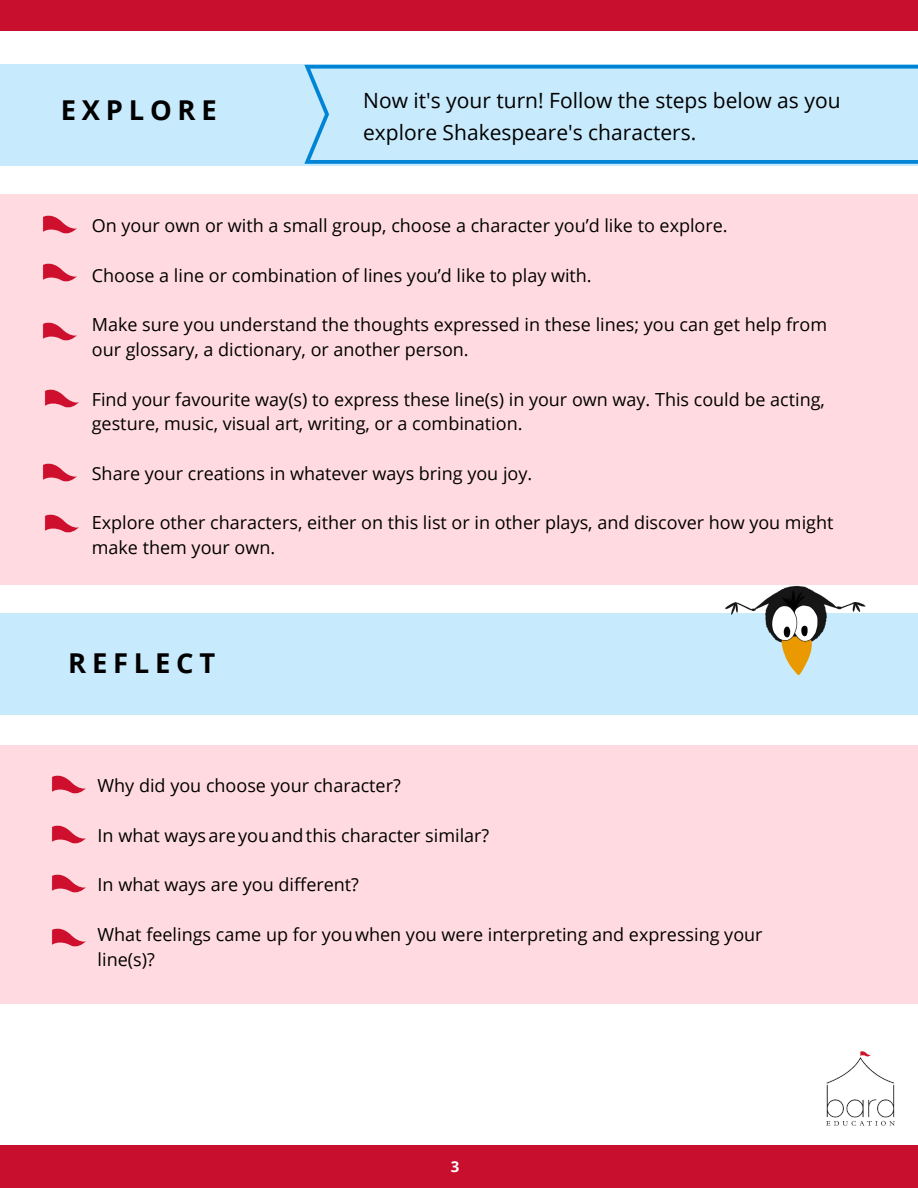
<style>
.page{position:relative;width:918px;height:1188px;background:#fff}
.page>*{position:absolute;margin:0;border:0;box-sizing:border-box;transform-origin:0 0}
.t1{font:700 27.3px "Open Sans";letter-spacing:.21em;color:#000}
.t2{font:21px/32.7px "Open Sans";color:#000}
.t3{font:18px/24.8px "Open Sans";color:#000}
.t4{font:700 15px "Open Sans";color:#fff}
</style>
<div class="page">
<div style="left:0;top:0;width:918px;height:30px;background:#c8102e"></div>
<div style="left:0;top:1146px;width:918px;height:42px;background:#c8102e"></div>
<img style="left:826px;top:1051px;width:69px;height:74px">
<div style="left:0;top:195px;width:918px;height:390px;background:#ffdbe1"></div>
<img style="left:43px;top:215px;width:34px;height:18px">
<div style="left:0;top:65px;width:918px;height:101px;background:#c8eafd"></div>
<svg style="left:304px;top:65px;width:614px;height:99px"></svg>
<img style="left:43px;top:263px;width:34px;height:18px">
<img style="left:43px;top:323px;width:34px;height:18px">
<img style="left:45px;top:390px;width:33px;height:18px">
<img style="left:43px;top:463px;width:34px;height:18px">
<img style="left:45px;top:515px;width:33px;height:18px">
<div style="left:0;top:613px;width:918px;height:101px;background:#c8eafd"></div>
<div style="left:0;top:745px;width:918px;height:259px;background:#ffdbe1"></div>
<img style="left:725px;top:585px;width:141px;height:91px">
<img style="left:52px;top:775px;width:33px;height:18px">
<img style="left:52px;top:825px;width:33px;height:18px">
<img style="left:52px;top:875px;width:33px;height:18px">
<img style="left:52px;top:929px;width:33px;height:18px">
<p class="t1" style="left:61px;top:91px;width:157px">EXPLORE</p>
<p class="t2" style="left:363px;top:83px;width:479px">Now it's your turn! Follow the steps below as you explore Shakespeare's characters.</p>
<p class="t3" style="left:92px;top:213px;width:637px">On your own or with a small group, choose a character you’d like to explore.</p>
<p class="t3" style="left:92px;top:263px;width:501px">Choose a line or combination of lines you’d like to play with.</p>
<p class="t3" style="left:92px;top:312px;width:737px">Make sure you understand the thoughts expressed in these lines; you can get help from our glossary, a dictionary, or another person.</p>
<p class="t3" style="left:92px;top:386px;width:735px">Find your favourite way(s) to express these line(s) in your own way. This could be acting, gesture, music, visual art, writing, or a combination.</p>
<p class="t3" style="left:92px;top:461px;width:442px">Share your creations in whatever ways bring you joy.</p>
<p class="t3" style="left:92px;top:510px;width:743px">Explore other characters, either on this list or in other plays, and discover how you might make them your own.</p>
<p class="t1" style="left:68px;top:644px;width:148px">REFLECT</p>
<p class="t3" style="left:98px;top:773px;width:305px">Why did you choose your character?</p>
<p class="t3" style="left:98px;top:823px;width:393px">In what waysareyouandthis character similar?</p>
<p class="t3" style="left:98px;top:872px;width:263px">In what ways are you different?</p>
<p class="t3" style="left:98px;top:922px;width:667px">What feelings came up for youwhen you were interpreting and expressing your line(s)?</p>
<p class="t4" style="left:451px;top:1156px;width:10px">3</p>
</div>
